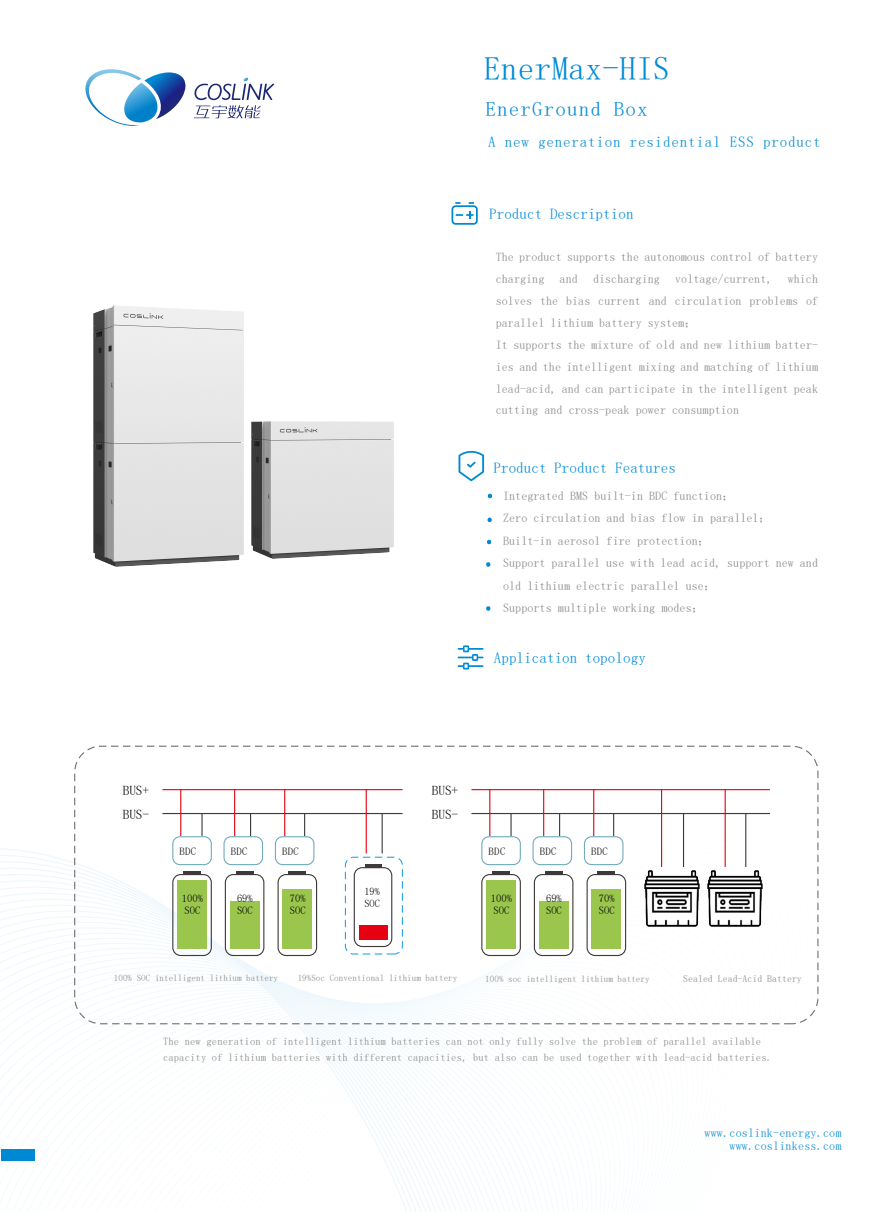
<style>
.page{position:relative;width:893px;height:1212px;background:#fff}
.page>*{position:absolute;margin:0;border:0;box-sizing:border-box;transform-origin:0 0}
.t1{font:33px "Source Han Sans CN Medium G Bpc EUC H";letter-spacing:.015em;color:#008bd5}
.t2{font:20.1px "Source Han Sans CN Medium G Bpc EUC H";letter-spacing:.055em;color:#008bd5;scale:1.04 1}
.t3{font:15px "Source Han Sans CN Medium G Bpc EUC H";letter-spacing:.005em;color:#008cd6}
.t4{font:15px "Source Han Sans CN Medium G Bpc EUC H";letter-spacing:.055em;color:#008bd5}
.t5{font:15px "Alibaba Pu Hui Ti 2 65 Medium";letter-spacing:.005em;color:#008bd5}
.t6{font:13.2px/23.9px "Source Han Sans CN Bold G Bpc EUC H";color:#000}
.t7{font:12px/21.9px "Source Han Sans CN Normal G Bpc EUC H";letter-spacing:.005em;color:#888}
.t8{font:12px/22.5px "Source Han Sans CN Normal G Bpc EUC H";letter-spacing:.005em;color:#868686}
.t9{font:12px/13.5px "Source Han Sans CN Normal G Bpc EUC H";letter-spacing:.02em;color:#008bd5;text-align:right}
.t10{font:10.65px/12px "Source Han Sans CN Normal G Bpc EUC H";color:#000}
.t11{font:10.65px "Source Han Sans CN Bold G Bpc EUC H";letter-spacing:.04em;color:#000}
.t12{font:10.5px/16.2px "Source Han Sans CN Normal G Bpc EUC H";letter-spacing:.02em;color:#888}
.t13{font:10.35px/11.7px "Source Han Sans CN Normal G Bpc EUC H";color:#000}
.t14{font:9.75px "Source Han Sans CN Normal G Bpc EUC H";letter-spacing:.005em;color:#888}
.t15{font:9px "Source Han Sans CN Normal G Bpc EUC H";letter-spacing:.005em;color:#888}
.s1{font-family:"Source Han Sans CN Normal G Bpc EUC H";color:#0089d3}
</style>
<div class="page">
<svg style="left:0;top:804px;width:477px;height:408px"></svg>
<svg style="left:85px;top:69px;width:101px;height:57px"></svg>
<svg style="left:194px;top:78px;width:81px;height:40px"></svg>
<div style="left:2px;top:1149px;width:33px;height:11px;background:#0089d3"></div>
<svg style="left:451px;top:202px;width:27px;height:23px"></svg>
<svg style="left:458px;top:450px;width:26px;height:31px"></svg>
<svg style="left:458px;top:645px;width:25px;height:24px"></svg>
<hr style="left:162px;top:789px;width:241px;height:1px;background:#e50012">
<hr style="left:162px;top:813px;width:241px;height:1px;background:#3e3a39">
<hr style="left:201px;top:813px;width:2px;height:23px;background:#3e3a39">
<hr style="left:180px;top:789px;width:1px;height:47px;background:#e50012">
<svg style="left:250px;top:814px;width:1px;height:22px"></svg>
<hr style="left:234px;top:789px;width:1px;height:47px;background:#e50012">
<svg style="left:304px;top:814px;width:1px;height:22px"></svg>
<hr style="left:382px;top:814px;width:1px;height:39px;background:#3e3a39">
<hr style="left:284px;top:789px;width:1px;height:47px;background:#e50012">
<hr style="left:366px;top:789px;width:1px;height:64px;background:#e50012">
<hr style="left:683px;top:813px;width:1px;height:54px;background:#3e3a39">
<hr style="left:661px;top:790px;width:1px;height:77px;background:#e50012">
<hr style="left:745px;top:813px;width:1px;height:54px;background:#3e3a39">
<hr style="left:725px;top:790px;width:1px;height:77px;background:#e50012">
<div style="left:172px;top:836px;width:40px;height:29px;border:1px solid #71acbc;border-radius:7px"></div>
<div style="left:223px;top:836px;width:40px;height:29px;border:1px solid #71acbc;border-radius:7px"></div>
<div style="left:275px;top:836px;width:39px;height:29px;border:1px solid #71acbc;border-radius:7px"></div>
<div style="left:172px;top:874px;width:40px;height:82px;border:1px solid #3e3a39;border-radius:8px"></div>
<hr style="left:183px;top:871px;width:18px;height:4px;background:#3e3a39">
<div style="left:177px;top:880px;width:30px;height:69px;background:#9ac64e"></div>
<div style="left:225px;top:874px;width:39px;height:82px;border:1px solid #3e3a39;border-radius:8px"></div>
<hr style="left:236px;top:871px;width:17px;height:4px;background:#3e3a39">
<div style="left:230px;top:901px;width:29px;height:48px;background:#9ac64e"></div>
<div style="left:278px;top:874px;width:39px;height:82px;border:1px solid #3e3a39;border-radius:8px"></div>
<hr style="left:289px;top:871px;width:17px;height:4px;background:#3e3a39">
<div style="left:283px;top:889px;width:29px;height:60px;background:#9ac64e"></div>
<div style="left:354px;top:867px;width:38px;height:80px;border:1px solid #3e3a39;border-radius:8px"></div>
<hr style="left:365px;top:864px;width:16px;height:4px;background:#3e3a39">
<div style="left:359px;top:926px;width:28px;height:14px;background:#e50012"></div>
<img style="left:644px;top:870px;width:55px;height:57px">
<img style="left:707px;top:870px;width:55px;height:57px">
<hr style="left:471px;top:789px;width:299px;height:1px;background:#e50012">
<hr style="left:471px;top:813px;width:299px;height:1px;background:#3e3a39">
<hr style="left:510px;top:813px;width:2px;height:23px;background:#3e3a39">
<hr style="left:489px;top:789px;width:1px;height:47px;background:#e50012">
<svg style="left:559px;top:814px;width:1px;height:22px"></svg>
<hr style="left:543px;top:789px;width:1px;height:47px;background:#e50012">
<svg style="left:613px;top:814px;width:1px;height:22px"></svg>
<hr style="left:593px;top:789px;width:1px;height:47px;background:#e50012">
<div style="left:481px;top:836px;width:40px;height:29px;border:1px solid #71acbc;border-radius:7px"></div>
<div style="left:532px;top:836px;width:40px;height:29px;border:1px solid #71acbc;border-radius:7px"></div>
<div style="left:584px;top:836px;width:39px;height:29px;border:1px solid #71acbc;border-radius:7px"></div>
<div style="left:481px;top:874px;width:40px;height:82px;border:1px solid #3e3a39;border-radius:8px"></div>
<hr style="left:492px;top:871px;width:18px;height:4px;background:#3e3a39">
<div style="left:486px;top:880px;width:30px;height:69px;background:#9ac64e"></div>
<div style="left:534px;top:874px;width:39px;height:82px;border:1px solid #3e3a39;border-radius:8px"></div>
<hr style="left:545px;top:871px;width:17px;height:4px;background:#3e3a39">
<div style="left:539px;top:901px;width:29px;height:48px;background:#9ac64e"></div>
<div style="left:587px;top:874px;width:39px;height:82px;border:1px solid #3e3a39;border-radius:8px"></div>
<hr style="left:598px;top:871px;width:17px;height:4px;background:#3e3a39">
<div style="left:592px;top:889px;width:29px;height:60px;background:#9ac64e"></div>
<div style="left:345px;top:857px;width:58px;height:97px;border:1px dashed #29a9e0;border-radius:8px"></div>
<img style="left:93px;top:306px;width:150px;height:261px">
<img style="left:251px;top:422px;width:143px;height:136px">
<svg style="left:487px;top:494px;width:5px;height:4px"></svg>
<svg style="left:487px;top:518px;width:5px;height:4px"></svg>
<svg style="left:487px;top:540px;width:5px;height:4px"></svg>
<svg style="left:486px;top:562px;width:5px;height:5px"></svg>
<svg style="left:486px;top:606px;width:5px;height:5px"></svg>
<h1 class="t1" style="left:484px;top:51px;width:187px">EnerMax-HIS</h1>
<h2 class="t2" style="left:485px;top:98px;width:157px">EnerGround Box</h2>
<p class="t4" style="left:488px;top:134px;width:334px">A new generation residential ESS product</p>
<p class="t3" style="left:489px;top:206px;width:146px"><span class="s1">Product</span> Description</p>
<p class="t7" style="left:496px;top:246px;width:324px">The product supports the autonomous control of battery charging</p>
<p class="t7" style="left:560px;top:268px;width:20px">and</p>
<p class="t7" style="left:593px;top:268px;width:68px">discharging</p>
<p class="t7" style="left:675px;top:268px;width:99px">voltage/current,</p>
<p class="t7" style="left:496px;top:268px;width:324px;text-indent:292px">which solves the bias current and circulation problems of parallel lithium battery system；<br>It supports the mixture of old and new lithium batter&shy;ies and the intelligent mixing and matching of lithium lead-acid, and can participate in the intelligent peak cutting and cross-peak power consumption</p>
<p class="t3" style="left:493px;top:460px;width:184px"><span class="s1">Product</span> Product Features</p>
<p class="t8" style="left:503px;top:484px;width:316px">Integrated BMS built-in BDC function；<br>Zero circulation and bias flow in parallel；Built-in aerosol fire protection；<br>Support parallel use with lead acid, support new and old lithium electric parallel use；<br>Supports multiple working modes；</p>
<p class="t6" style="left:123px;top:778px;width:28px">BUS+<br>BUS-</p>
<p class="t11" style="left:180px;top:846px;width:18px">BDC</p>
<p class="t11" style="left:231px;top:846px;width:18px">BDC</p>
<p class="t11" style="left:282px;top:846px;width:18px">BDC</p>
<p class="t10" style="left:182px;top:893px;width:23px">100%<br>SOC</p>
<p class="t10" style="left:237px;top:893px;width:17px">69%<br>SOC</p>
<p class="t10" style="left:290px;top:893px;width:17px">70%<br>SOC</p>
<p class="t13" style="left:364px;top:885px;width:17px">19%<br>SOC</p>
<p class="t5" style="left:494px;top:650px;width:153px">Application topology</p>
<p class="t6" style="left:432px;top:778px;width:28px">BUS+<br>BUS-</p>
<p class="t11" style="left:489px;top:846px;width:18px">BDC</p>
<p class="t11" style="left:540px;top:846px;width:18px">BDC</p>
<p class="t11" style="left:591px;top:846px;width:18px">BDC</p>
<p class="t10" style="left:491px;top:893px;width:23px">100%<br>SOC</p>
<p class="t10" style="left:546px;top:893px;width:17px">69%<br>SOC</p>
<p class="t10" style="left:599px;top:893px;width:17px">70%<br>SOC</p>
<p class="t15" style="left:114px;top:973px;width:166px">100% SOC intelligent lithium battery</p>
<p class="t15" style="left:298px;top:973px;width:161px">19%Soc Conventional lithium battery</p>
<p class="t14" style="left:683px;top:974px;width:120px">Sealed Lead-Acid Battery</p>
<p class="t15" style="left:485px;top:974px;width:166px">100% soc intelligent lithium battery</p>
<p class="t12" style="left:163px;top:1033px;width:610px">The new generation of intelligent lithium batteries can not only fully solve the problem of parallel available capacity of lithium batteries with different capacities, but also can be used together with lead-acid batteries.</p>
<p class="t9" style="left:704px;top:1125px;width:139px">www.coslink-energy.com www.coslinkess.com</p>
</div>
